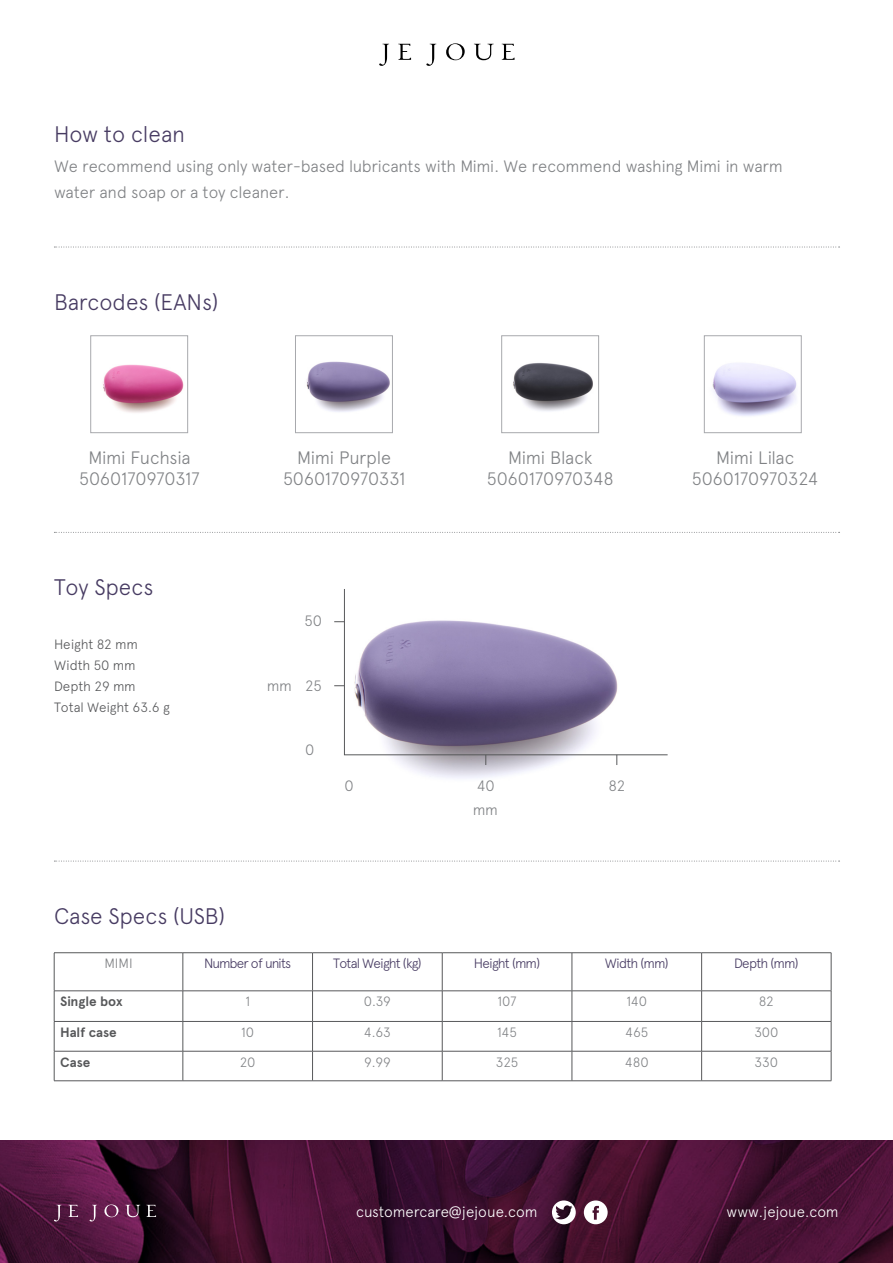
<style>
.page{position:relative;width:893px;height:1263px;background:#fff}
.page>*{position:absolute;margin:0;border:0;box-sizing:border-box;transform-origin:0 0}
.t1{font:300 22.5px "Apercu";color:#473b62}
.t2{font:300 18px "Apercu";letter-spacing:-.015em;color:#808285}
.t3{font:300 18px "Apercu";letter-spacing:-.035em;color:#808285}
.t4{font:300 16.5px/25.5px "Apercu";letter-spacing:-.01em;color:#808285}
.t5{font:300 15px "Apercu";color:#fff}
.t6{font:300 15px "Apercu";letter-spacing:-.025em;color:#808285}
.t7{font:300 13.5px "Apercu";letter-spacing:-.06em;color:#473b62}
.t8{font:300 13.5px "Apercu";letter-spacing:-.005em;color:#808285}
.t9{font:300 13.5px "Apercu";letter-spacing:-.01em;color:#57585a}
.t10{font:700 13.5px "Apercu";letter-spacing:-.005em;color:#57585a}
</style>
<div class="page">
<img style="left:334px;top:622px;width:334px;height:156px">
<hr style="left:54px;top:952px;width:129px;height:1px;background:#57585a">
<hr style="left:54px;top:953px;width:1px;height:38px;background:#57585a">
<hr style="left:183px;top:952px;width:130px;height:1px;background:#57585a">
<hr style="left:183px;top:953px;width:1px;height:38px;background:#57585a">
<hr style="left:313px;top:952px;width:129px;height:1px;background:#57585a">
<hr style="left:312px;top:953px;width:1px;height:38px;background:#57585a">
<hr style="left:442px;top:952px;width:130px;height:1px;background:#57585a">
<hr style="left:442px;top:953px;width:1px;height:38px;background:#57585a">
<hr style="left:572px;top:952px;width:130px;height:1px;background:#57585a">
<hr style="left:572px;top:953px;width:1px;height:38px;background:#57585a">
<hr style="left:702px;top:952px;width:129px;height:1px;background:#57585a">
<hr style="left:701px;top:953px;width:1px;height:38px;background:#57585a">
<hr style="left:831px;top:953px;width:1px;height:38px;background:#57585a">
<hr style="left:54px;top:990px;width:129px;height:1px;background:#57585a">
<hr style="left:54px;top:991px;width:1px;height:30px;background:#57585a">
<hr style="left:183px;top:990px;width:130px;height:1px;background:#57585a">
<hr style="left:183px;top:991px;width:1px;height:30px;background:#57585a">
<hr style="left:313px;top:990px;width:129px;height:1px;background:#57585a">
<hr style="left:312px;top:991px;width:1px;height:30px;background:#57585a">
<hr style="left:442px;top:990px;width:130px;height:1px;background:#57585a">
<hr style="left:442px;top:991px;width:1px;height:30px;background:#57585a">
<hr style="left:572px;top:990px;width:130px;height:1px;background:#57585a">
<hr style="left:572px;top:991px;width:1px;height:30px;background:#57585a">
<hr style="left:702px;top:990px;width:129px;height:1px;background:#57585a">
<hr style="left:701px;top:991px;width:1px;height:30px;background:#57585a">
<hr style="left:831px;top:991px;width:1px;height:30px;background:#57585a">
<hr style="left:54px;top:1021px;width:129px;height:1px;background:#57585a">
<hr style="left:183px;top:1021px;width:130px;height:1px;background:#57585a">
<hr style="left:313px;top:1021px;width:129px;height:1px;background:#57585a">
<hr style="left:442px;top:1021px;width:130px;height:1px;background:#57585a">
<hr style="left:572px;top:1021px;width:130px;height:1px;background:#57585a">
<hr style="left:702px;top:1021px;width:129px;height:1px;background:#57585a">
<hr style="left:54px;top:1051px;width:129px;height:1px;background:#57585a">
<svg style="left:54px;top:1022px;width:1px;height:58px"></svg>
<hr style="left:183px;top:1051px;width:130px;height:1px;background:#57585a">
<svg style="left:183px;top:1022px;width:1px;height:58px"></svg>
<hr style="left:313px;top:1051px;width:129px;height:1px;background:#57585a">
<svg style="left:312px;top:1022px;width:1px;height:58px"></svg>
<hr style="left:442px;top:1051px;width:130px;height:1px;background:#57585a">
<svg style="left:442px;top:1022px;width:1px;height:58px"></svg>
<hr style="left:572px;top:1051px;width:130px;height:1px;background:#57585a">
<svg style="left:572px;top:1022px;width:1px;height:58px"></svg>
<hr style="left:702px;top:1051px;width:129px;height:1px;background:#57585a">
<svg style="left:701px;top:1022px;width:1px;height:58px"></svg>
<svg style="left:831px;top:1022px;width:1px;height:58px"></svg>
<hr style="left:54px;top:1080px;width:129px;height:1px;background:#57585a">
<hr style="left:183px;top:1080px;width:130px;height:1px;background:#57585a">
<hr style="left:313px;top:1080px;width:129px;height:1px;background:#57585a">
<hr style="left:442px;top:1080px;width:130px;height:1px;background:#57585a">
<hr style="left:572px;top:1080px;width:130px;height:1px;background:#57585a">
<hr style="left:702px;top:1080px;width:129px;height:1px;background:#57585a">
<img style="left:103px;top:364px;width:81px;height:49px">
<div style="left:91px;top:336px;width:97px;height:97px;border:1px solid #a8a9ad"></div>
<img style="left:306px;top:361px;width:84px;height:51px">
<div style="left:295px;top:336px;width:97px;height:97px;border:1px solid #a8a9ad"></div>
<img style="left:513px;top:363px;width:80px;height:48px">
<div style="left:502px;top:336px;width:97px;height:97px;border:1px solid #a8a9ad"></div>
<img style="left:712px;top:363px;width:85px;height:53px">
<div style="left:704px;top:336px;width:97px;height:97px;border:1px solid #a8a9ad"></div>
<svg style="left:54px;top:247px;width:786px;height:1px"></svg>
<svg style="left:54px;top:532px;width:786px;height:1px"></svg>
<svg style="left:344px;top:589px;width:324px;height:166px"></svg>
<img style="left:0;top:1141px;width:893px;height:122px">
<svg style="left:54px;top:1205px;width:7px;height:16px"></svg>
<svg style="left:68px;top:1205px;width:10px;height:12px"></svg>
<svg style="left:146px;top:1205px;width:10px;height:12px"></svg>
<svg style="left:90px;top:1205px;width:7px;height:16px"></svg>
<svg style="left:104px;top:1204px;width:14px;height:13px"></svg>
<svg style="left:125px;top:1205px;width:15px;height:12px"></svg>
<svg style="left:552px;top:1200px;width:24px;height:24px"></svg>
<svg style="left:584px;top:1200px;width:24px;height:24px"></svg>
<svg style="left:379px;top:44px;width:10px;height:22px"></svg>
<svg style="left:398px;top:44px;width:13px;height:16px"></svg>
<svg style="left:502px;top:44px;width:12px;height:16px"></svg>
<svg style="left:426px;top:44px;width:10px;height:22px"></svg>
<svg style="left:446px;top:43px;width:19px;height:17px"></svg>
<svg style="left:474px;top:44px;width:20px;height:16px"></svg>
<svg style="left:54px;top:861px;width:786px;height:1px"></svg>
<p class="t1" style="left:54px;top:120px;width:132px">How to clean</p>
<p class="t4" style="left:54px;top:153px;width:730px">We recommend using only water-based lubricants with Mimi. We recommend washing Mimi in warm water and soap or a toy cleaner.</p>
<p class="t1" style="left:54px;top:289px;width:166px">Barcodes (EANs)</p>
<p class="t3" style="left:89px;top:447px;width:104px">Mimi Fuchsia</p>
<p class="t2" style="left:79px;top:468px;width:122px">5060170970317</p>
<p class="t1" style="left:54px;top:573px;width:101px">Toy Specs</p>
<p class="t9" style="left:54px;top:636px;width:85px">Height 82 mm</p>
<p class="t9" style="left:54px;top:657px;width:83px">Width 50 mm</p>
<p class="t9" style="left:54px;top:678px;width:83px">Depth 29 mm</p>
<p class="t9" style="left:54px;top:699px;width:117px">Total Weight 63.6 g</p>
<p class="t1" style="left:54px;top:902px;width:173px">Case Specs (USB)</p>
<p class="t2" style="left:297px;top:447px;width:95px">Mimi Purple</p>
<p class="t2" style="left:283px;top:468px;width:124px">5060170970331</p>
<p class="t6" style="left:304px;top:612px;width:19px">50</p>
<p class="t6" style="left:267px;top:676px;width:27px">mm</p>
<p class="t6" style="left:305px;top:676px;width:18px">25</p>
<p class="t6" style="left:305px;top:741px;width:11px">0</p>
<p class="t2" style="left:508px;top:447px;width:86px">Mimi Black</p>
<p class="t2" style="left:487px;top:468px;width:128px">5060170970348</p>
<p class="t6" style="left:344px;top:777px;width:11px">0</p>
<p class="t6" style="left:477px;top:777px;width:19px">40</p>
<p class="t6" style="left:608px;top:777px;width:18px">82</p>
<p class="t6" style="left:473px;top:801px;width:27px">mm</p>
<p class="t3" style="left:716px;top:447px;width:80px">Mimi Lilac</p>
<p class="t2" style="left:692px;top:468px;width:128px">5060170970324</p>
<p class="t8" style="left:104px;top:955px;width:30px">MIMI</p>
<p class="t7" style="left:204px;top:955px;width:89px">Number of units</p>
<p class="t7" style="left:333px;top:955px;width:90px">Total Weight (kg)</p>
<p class="t7" style="left:474px;top:955px;width:68px">Height (mm)</p>
<p class="t7" style="left:605px;top:955px;width:65px">Width (mm)</p>
<p class="t7" style="left:734px;top:955px;width:66px">Depth (mm)</p>
<p class="t10" style="left:60px;top:993px;width:64px">Single box</p>
<p class="t8" style="left:245px;top:993px;width:6px">1</p>
<p class="t8" style="left:364px;top:993px;width:29px">0.39</p>
<p class="t8" style="left:498px;top:993px;width:20px">107</p>
<p class="t8" style="left:627px;top:993px;width:22px">140</p>
<p class="t8" style="left:759px;top:993px;width:17px">82</p>
<p class="t10" style="left:60px;top:1024px;width:58px">Half case</p>
<p class="t8" style="left:241px;top:1024px;width:14px">10</p>
<p class="t8" style="left:364px;top:1024px;width:29px">4.63</p>
<p class="t8" style="left:497px;top:1024px;width:21px">145</p>
<p class="t8" style="left:625px;top:1024px;width:25px">465</p>
<p class="t8" style="left:754px;top:1024px;width:26px">300</p>
<p class="t10" style="left:60px;top:1054px;width:32px">Case</p>
<p class="t8" style="left:240px;top:1054px;width:17px">20</p>
<p class="t8" style="left:364px;top:1054px;width:28px">9.99</p>
<p class="t8" style="left:496px;top:1054px;width:24px">325</p>
<p class="t8" style="left:625px;top:1054px;width:25px">480</p>
<p class="t8" style="left:754px;top:1054px;width:25px">330</p>
<p class="t5" style="left:356px;top:1203px;width:183px">customercare@jejoue.com</p>
<p class="t5" style="left:727px;top:1203px;width:114px">www.jejoue.com</p>
</div>
